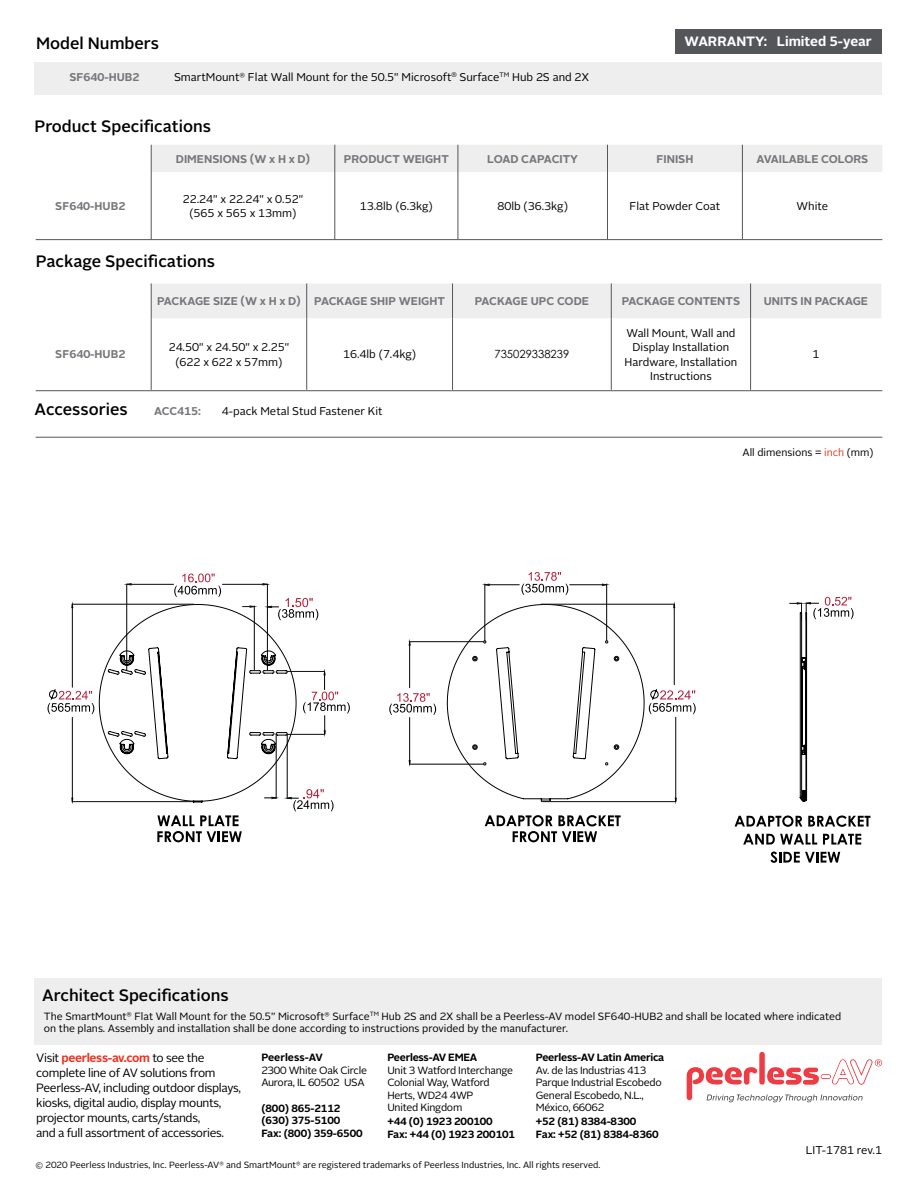
<style>
.page{position:relative;width:918px;height:1188px;background:#fff}
.page>*{position:absolute;margin:0;border:0;box-sizing:border-box;transform-origin:0 0}
.t1{font:500 16.5px "Alright Sans";color:#000}
.t2{font:700 13.5px "Alright Sans";color:#fff}
.t3{font:12px/15px "Alright Sans";letter-spacing:-.03em;color:#000}
.t4{font:11.25px/14.2px "Alright Sans";color:#000;text-align:center}
.t5{font:700 11.25px "Alright Sans";color:#76777b}
.t6{font:11.25px "Century Gothic";color:#000}
.t7{font:10.5px/12px "Alright Sans";color:#000}
.t8{font:10.5px/12.6px "Alright Sans";letter-spacing:-.025em;color:#000}
.t9{font:700 10.5px/12.6px "Alright Sans";letter-spacing:-.01em;color:#000}
.t10{font:9px "Alright Sans";color:#000}
.s1{color:#ee3524}
.s2{font-weight:700;color:#ee3524}
</style>
<div class="page">
<div style="left:34px;top:978px;width:848px;height:67px;background:#eeeeef"></div>
<div style="left:34px;top:62px;width:848px;height:32px;background:#eeeeef"></div>
<div style="left:151px;top:145px;width:731px;height:27px;background:#eeeeef"></div>
<hr style="left:151px;top:172px;width:1px;height:67px;background:#54565a">
<hr style="left:334px;top:172px;width:1px;height:67px;background:#54565a">
<hr style="left:458px;top:172px;width:1px;height:67px;background:#54565a">
<hr style="left:607px;top:172px;width:1px;height:67px;background:#54565a">
<hr style="left:742px;top:172px;width:1px;height:67px;background:#54565a">
<div style="left:675px;top:29px;width:206px;height:24px;background:#54565a"></div>
<hr style="left:36px;top:390px;width:846px;height:1px;background:#54565a">
<hr style="left:36px;top:239px;width:846px;height:1px;background:#54565a">
<hr style="left:36px;top:437px;width:846px;height:1px;background:#54565a">
<div style="left:152px;top:284px;width:729px;height:34px;background:#eeeeef"></div>
<hr style="left:151px;top:283px;width:1px;height:35px;background:#54565a">
<hr style="left:306px;top:283px;width:1px;height:35px;background:#54565a">
<hr style="left:452px;top:283px;width:1px;height:35px;background:#54565a">
<hr style="left:611px;top:283px;width:1px;height:35px;background:#54565a">
<hr style="left:750px;top:283px;width:1px;height:35px;background:#54565a">
<hr style="left:151px;top:318px;width:1px;height:72px;background:#54565a">
<hr style="left:306px;top:318px;width:1px;height:72px;background:#54565a">
<hr style="left:452px;top:318px;width:1px;height:72px;background:#54565a">
<hr style="left:611px;top:318px;width:1px;height:72px;background:#54565a">
<hr style="left:750px;top:318px;width:1px;height:72px;background:#54565a">
<div style="left:759px;top:1052px;width:6px;height:33px;background:#ef3b43;border-radius:3px"></div>
<svg style="left:687px;top:1059px;width:195px;height:43px"></svg>
<svg style="left:770px;top:852px;width:70px;height:11px"></svg>
<svg style="left:99px;top:604px;width:546px;height:199px"></svg>
<svg style="left:485px;top:815px;width:136px;height:27px"></svg>
<svg style="left:157px;top:815px;width:85px;height:27px"></svg>
<svg style="left:735px;top:815px;width:67px;height:12px"></svg>
<svg style="left:808px;top:815px;width:62px;height:12px"></svg>
<svg style="left:743px;top:834px;width:74px;height:11px"></svg>
<svg style="left:823px;top:834px;width:38px;height:11px"></svg>
<hr style="left:484px;top:584px;width:1px;height:57px;background:#000">
<svg style="left:484px;top:583px;width:6px;height:3px"></svg>
<hr style="left:487px;top:584px;width:33px;height:1px;background:#141414">
<hr style="left:606px;top:584px;width:1px;height:57px;background:#000">
<hr style="left:569px;top:584px;width:36px;height:1px;background:#141414">
<hr style="left:126px;top:584px;width:1px;height:86px;background:#000">
<svg style="left:126px;top:583px;width:6px;height:3px"></svg>
<hr style="left:127px;top:584px;width:47px;height:1px;background:#141414">
<hr style="left:222px;top:584px;width:45px;height:1px;background:#141414">
<svg style="left:174px;top:574px;width:47px;height:23px"></svg>
<hr style="left:287px;top:734px;width:1px;height:65px;background:#000">
<svg style="left:264px;top:796px;width:12px;height:3px"></svg>
<svg style="left:286px;top:789px;width:48px;height:22px"></svg>
<hr style="left:276px;top:734px;width:1px;height:65px;background:#000">
<hr style="left:287px;top:734px;width:38px;height:1px;background:#141414">
<svg style="left:303px;top:671px;width:47px;height:64px"></svg>
<hr style="left:287px;top:671px;width:38px;height:1px;background:#141414">
<svg style="left:521px;top:572px;width:47px;height:23px"></svg>
<hr style="left:409px;top:764px;width:75px;height:1px;background:#141414">
<svg style="left:389px;top:641px;width:47px;height:124px"></svg>
<hr style="left:409px;top:641px;width:75px;height:1px;background:#141414">
<svg style="left:48px;top:689px;width:46px;height:25px"></svg>
<hr style="left:72px;top:717px;width:1px;height:84px;background:#000">
<hr style="left:72px;top:801px;width:121px;height:1px;background:#141414">
<hr style="left:72px;top:605px;width:1px;height:82px;background:#000">
<hr style="left:72px;top:604px;width:122px;height:1px;background:#141414">
<hr style="left:675px;top:717px;width:1px;height:84px;background:#000">
<hr style="left:542px;top:801px;width:134px;height:1px;background:#141414">
<hr style="left:674px;top:605px;width:1px;height:80px;background:#000">
<hr style="left:541px;top:604px;width:133px;height:1px;background:#141414">
<svg style="left:649px;top:689px;width:47px;height:25px"></svg>
<svg style="left:789px;top:597px;width:65px;height:205px"></svg>
<hr style="left:267px;top:584px;width:1px;height:86px;background:#000">
<svg style="left:267px;top:598px;width:51px;height:22px"></svg>
<svg style="left:242px;top:605px;width:13px;height:3px"></svg>
<hr style="left:254px;top:606px;width:1px;height:64px;background:#000">
<h1 class="t1" style="left:36px;top:32px;width:124px">Model Numbers</h1>
<p class="t2" style="left:685px;top:32px;width:189px">WARRANTY: Limited 5-year</p>
<p class="t5" style="left:69px;top:69px;width:72px">SF640-HUB2</p>
<p class="t4" style="left:174px;top:70px;width:417px">SmartMount<sup>®</sup> Flat Wall Mount for the 50.5" Microsoft<sup>®</sup> Surface<sup>TM</sup> Hub 2S and 2X</p>
<h1 class="t1" style="left:34px;top:115px;width:178px">Product Specifications</h1>
<p class="t5" style="left:176px;top:151px;width:136px">DIMENSIONS (W x H x D)</p>
<p class="t5" style="left:344px;top:151px;width:106px">PRODUCT WEIGHT</p>
<p class="t5" style="left:487px;top:151px;width:92px">LOAD CAPACITY</p>
<p class="t5" style="left:657px;top:151px;width:38px">FINISH</p>
<p class="t5" style="left:756px;top:151px;width:114px">AVAILABLE COLORS</p>
<p class="t5" style="left:55px;top:198px;width:72px">SF640-HUB2</p>
<p class="t4" style="left:183px;top:192px;width:122px">22.24" x 22.24" x 0.52" (565 x 565 x 13mm)</p>
<p class="t4" style="left:360px;top:199px;width:74px">13.8lb (6.3kg)</p>
<p class="t4" style="left:497px;top:199px;width:72px">80lb (36.3kg)</p>
<p class="t4" style="left:630px;top:199px;width:92px">Flat Powder Coat</p>
<p class="t4" style="left:797px;top:199px;width:33px">White</p>
<h1 class="t1" style="left:36px;top:250px;width:181px">Package Specifications</h1>
<p class="t5" style="left:157px;top:293px;width:289px">PACKAGE SIZE (W x H x D) PACKAGE SHIP WEIGHT</p>
<p class="t5" style="left:475px;top:293px;width:116px">PACKAGE UPC CODE</p>
<p class="t5" style="left:622px;top:293px;width:120px">PACKAGE CONTENTS</p>
<p class="t5" style="left:764px;top:293px;width:106px">UNITS IN PACKAGE</p>
<p class="t5" style="left:55px;top:347px;width:72px">SF640-HUB2</p>
<p class="t4" style="left:169px;top:340px;width:122px">24.50" x 24.50" x 2.25" (622 x 622 x 57mm)</p>
<p class="t4" style="left:343px;top:348px;width:74px">16.4lb (7.4kg)</p>
<p class="t6" style="left:495px;top:347px;width:76px">735029338239</p>
<h1 class="t1" style="left:34px;top:398px;width:95px">Accessories</h1>
<p class="t5" style="left:154px;top:403px;width:48px">ACC415:</p>
<p class="t4" style="left:222px;top:404px;width:162px">4-pack Metal Stud Fastener Kit</p>
<p class="t4" style="left:625px;top:326px;width:114px">Wall Mount, Wall and<br>Display Installation<br>Hardware, Installation<br>Instructions</p>
<p class="t4" style="left:812px;top:348px;width:8px">1</p>
<p class="t7" style="left:742px;top:447px;width:133px">All dimensions = <span class="s1">inch</span> (mm)</p>
<h1 class="t1" style="left:42px;top:984px;width:188px">Architect Specifications</h1>
<p class="t7" style="left:44px;top:1010px;width:799px">The SmartMount<sup>®</sup> Flat Wall Mount for the 50.5” Microsoft<sup>®</sup> Surface<sup>TM</sup> Hub 2S and 2X shall be a Peerless-AV model SF640-HUB2 and shall be located where indicated on the plans. Assembly and installation shall be done according to instructions provided by the manufacturer.</p>
<p class="t3" style="left:36px;top:1051px;width:206px">Visit <span class="s2">peerless-av.com</span> to see the complete line of AV solutions from Peerless-AV, including outdoor displays, kiosks, digital audio, display mounts, projector mounts, carts/stands,<br>and a full assortment of accessories.</p>
<p class="t9" style="left:261px;top:1051px;width:63px">Peerless-AV</p>
<p class="t8" style="left:261px;top:1064px;width:107px">2300 White Oak Circle<br>Aurora, IL 60502 USA</p>
<p class="t9" style="left:261px;top:1102px;width:103px">(800) 865-2112 (630) 375-5100<br>Fax: (800) 359-6500</p>
<p class="t9" style="left:387px;top:1051px;width:92px">Peerless-AV EMEA</p>
<p class="t8" style="left:387px;top:1064px;width:127px">Unit 3 Watford Interchange<br>Colonial Way, Watford<br>Herts, WD24 4WP<br>United Kingdom</p>
<p class="t9" style="left:387px;top:1115px;width:129px">+44 (0) 1923 200100<br>Fax: +44 (0) 1923 200101</p>
<p class="t9" style="left:536px;top:1051px;width:130px">Peerless-AV Latin America</p>
<p class="t8" style="left:536px;top:1064px;width:127px">Av. de las Industrias 413<br>Parque Industrial Escobedo<br>General Escobedo, N.L.,<br>México, 66062</p>
<p class="t9" style="left:536px;top:1115px;width:124px">+52 (81) 8384-8300<br>Fax: +52 (81) 8384-8360</p>
<p class="t10" style="left:35px;top:1159px;width:566px">© 2020 Peerless Industries, Inc. Peerless-AV<sup>®</sup> and SmartMount<sup>®</sup> are registered trademarks of Peerless Industries, Inc. All rights reserved.</p>
<p class="t4" style="left:806px;top:1143px;width:78px">LIT-1781 rev.1</p>
</div>
